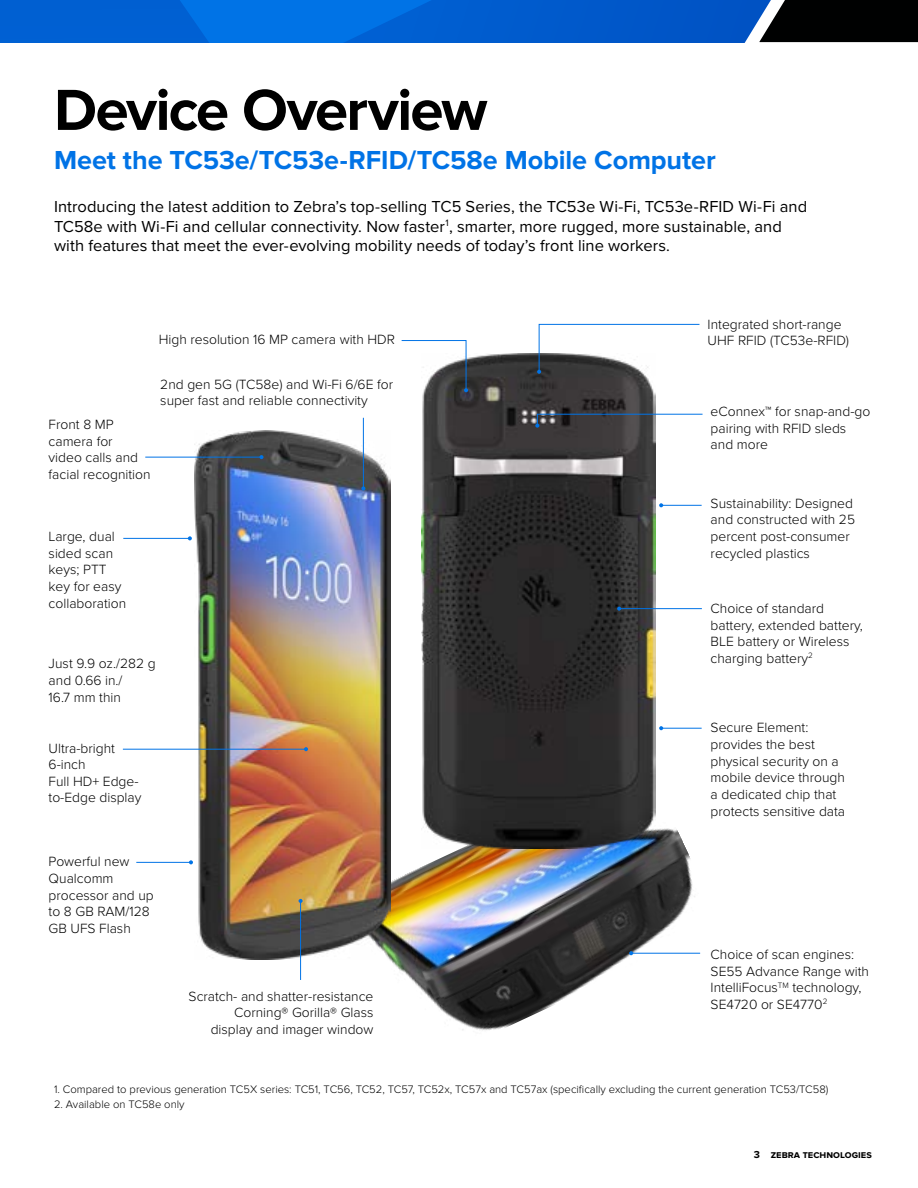
<style>
.page{position:relative;width:918px;height:1188px;background:#fff}
.page>*{position:absolute;margin:0;border:0;box-sizing:border-box;transform-origin:0 0}
.t1{font:700 60px "Proxima Nova";letter-spacing:-.025em;color:#000}
.t2{font:700 27px "Proxima Nova";color:#0073e6}
.t3{font:16.5px/19.8px "Proxima Nova";letter-spacing:.005em;color:#000}
.t4{font:300 13.8px/16.6px "Proxima Nova";color:#000}
.t5{font:300 11.25px "Proxima Nova";color:#000}
.t6{font:700 10.5px "Proxima Nova";color:#000}
</style>
<div class="page">
<img style="left:389px;top:762px;width:312px;height:269px">
<img style="left:422px;top:353px;width:233px;height:496px">
<hr style="left:661px;top:728px;width:41px;height:1px;background:#0073e6">
<svg style="left:659px;top:726px;width:4px;height:4px"></svg>
<hr style="left:661px;top:505px;width:41px;height:1px;background:#0073e6">
<svg style="left:659px;top:503px;width:4px;height:4px"></svg>
<hr style="left:136px;top:862px;width:55px;height:1px;background:#0073e6">
<svg style="left:189px;top:860px;width:4px;height:4px"></svg>
<hr style="left:123px;top:538px;width:67px;height:1px;background:#0073e6">
<svg style="left:188px;top:536px;width:4px;height:4px"></svg>
<svg style="left:401px;top:340px;width:67px;height:52px"></svg>
<svg style="left:537px;top:324px;width:163px;height:50px"></svg>
<img style="left:195px;top:430px;width:196px;height:529px">
<hr style="left:145px;top:457px;width:116px;height:1px;background:#0073e6">
<svg style="left:259px;top:455px;width:5px;height:4px"></svg>
<hr style="left:363px;top:418px;width:1px;height:70px;background:#0073e6">
<svg style="left:361px;top:486px;width:4px;height:4px"></svg>
<hr style="left:123px;top:749px;width:183px;height:1px;background:#0073e6">
<svg style="left:304px;top:747px;width:4px;height:4px"></svg>
<svg style="left:535px;top:414px;width:168px;height:14px"></svg>
<hr style="left:300px;top:901px;width:1px;height:79px;background:#0073e6">
<svg style="left:299px;top:899px;width:4px;height:4px"></svg>
<hr style="left:619px;top:608px;width:83px;height:1px;background:#0073e6">
<svg style="left:617px;top:607px;width:4px;height:4px"></svg>
<hr style="left:631px;top:953px;width:69px;height:1px;background:#0073e6">
<svg style="left:629px;top:951px;width:4px;height:4px"></svg>
<svg style="left:0;top:0;width:918px;height:43px;background:#0455b4"></svg>
<h1 class="t1" style="left:54px;top:75px;width:435px">Device Overview</h1>
<h2 class="t2" style="left:54px;top:145px;width:663px">Meet the TC53e/TC53e-RFID/TC58e Mobile Computer</h2>
<p class="t3" style="left:54px;top:196px;width:755px">Introducing the latest addition to Zebra’s top-selling TC5 Series, the TC53e Wi-Fi, TC53e-RFID Wi-Fi and<br>TC58e with Wi-Fi and cellular connectivity. Now faster<sup>1</sup>, smarter, more rugged, more sustainable, and with features that meet the ever-evolving mobility needs of today’s front line workers.</p>
<p class="t4" style="left:708px;top:316px;width:135px">Integrated short-range</p>
<p class="t4" style="left:159px;top:331px;width:238px">High resolution 16 MP camera with HDR</p>
<p class="t4" style="left:708px;top:332px;width:143px">UHF RFID (TC53e-RFID)</p>
<p class="t4" style="left:49px;top:416px;width:104px">Front 8 MP camera for<br>video calls and facial recognition</p>
<p class="t4" style="left:160px;top:376px;width:234px">2nd gen 5G (TC58e) and Wi-Fi 6/6E for super fast and reliable connectivity</p>
<p class="t4" style="left:711px;top:403px;width:161px">eConnex™ for snap-and-go pairing with RFID sleds and more</p>
<p class="t4" style="left:49px;top:528px;width:79px">Large, dual sided scan keys; PTT key for easy collaboration</p>
<p class="t4" style="left:49px;top:656px;width:108px">Just 9.9 oz./282 g and 0.66 in./<br>16.7 mm thin</p>
<p class="t4" style="left:49px;top:740px;width:94px">Ultra-bright<br>6-inch<br>Full HD+ Edge&shy;to-Edge display</p>
<p class="t4" style="left:49px;top:854px;width:107px">Powerful new<br>Qualcomm processor and up to 8 GB RAM/128<br>GB UFS Flash</p>
<p class="t4" style="left:189px;top:988px;width:186px;text-align:right">Scratch- and shatter-resistance<br>Corning® Gorilla® Glass<br>display and imager window</p>
<p class="t4" style="left:711px;top:495px;width:146px">Sustainability: Designed and constructed with 25 percent post-consumer recycled plastics</p>
<p class="t4" style="left:711px;top:600px;width:154px">Choice of standard battery, extended battery,<br>BLE battery or Wireless charging battery<sup>2</sup></p>
<p class="t4" style="left:711px;top:720px;width:136px">Secure Element: provides the best physical security on a mobile device through a dedicated chip that protects sensitive data</p>
<p class="t4" style="left:711px;top:946px;width:160px">Choice of scan engines:<br>SE55 Advance Range with<br>IntelliFocus<sup>TM</sup> technology,<br>SE4720 or SE4770<sup>2</sup></p>
<p class="t5" style="left:54px;top:1083px;width:776px">1. Compared to previous generation TC5X series: TC51, TC56, TC52, TC57, TC52x, TC57x and TC57ax (specifically excluding the current generation TC53/TC58)</p>
<p class="t5" style="left:54px;top:1098px;width:132px">2. Available on TC58e only</p>
<p class="t6" style="left:754px;top:1148px;width:119px">3 zebra technologies</p>
</div>
